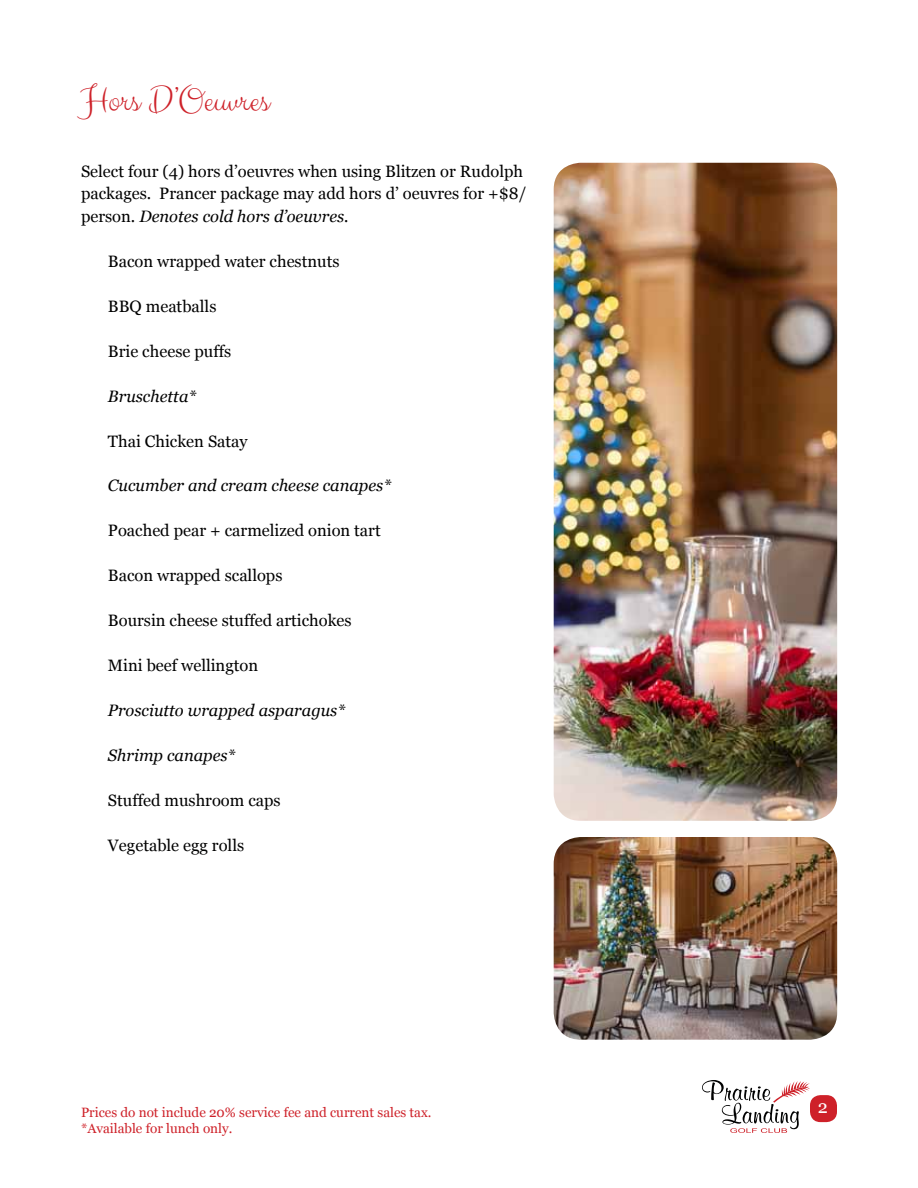
<style>
.page{position:relative;width:918px;height:1188px;background:#fff}
.page>*{position:absolute;margin:0;border:0;box-sizing:border-box;transform-origin:0 0}
.t1{font:36px "Clicker Script";color:#ce2129}
.t2{font:18px "Georgia";color:#fff}
.t3{font:16.5px/22.5px "Georgia";color:#000101}
.t4{font:italic 16.5px "Georgia";color:#000101}
.t5{font:13.5px/16.2px "Georgia";color:#ce2129}
.s1{font-style:italic}
</style>
<div class="page">
<img style="left:554px;top:163px;width:283px;height:658px">
<svg style="left:702px;top:1080px;width:108px;height:53px"></svg>
<div style="left:810px;top:1095px;width:27px;height:27px;background:#ce2129;border-radius:10px"></div>
<img style="left:554px;top:837px;width:283px;height:203px">
<h1 class="t1" style="left:81px;top:77px;width:190px">Hors D’Oeuvres</h1>
<p class="t3" style="left:81px;top:160px;width:447px">Select four (4) hors d’oeuvres when using Blitzen or Rudolph packages. Prancer package may add hors d’ oeuvres for +$8/ person. <span class="s1">Denotes cold hors d’oeuvres.</span></p>
<p class="t3" style="left:108px;top:250px;width:233px">Bacon wrapped water chestnuts</p>
<p class="t3" style="left:108px;top:295px;width:110px">BBQ meatballs</p>
<p class="t3" style="left:108px;top:340px;width:125px">Brie cheese puffs</p>
<p class="t4" style="left:108px;top:385px;width:90px">Bruschetta*</p>
<p class="t3" style="left:108px;top:430px;width:142px">Thai Chicken Satay</p>
<p class="t4" style="left:108px;top:475px;width:285px">Cucumber and cream cheese canapes*</p>
<p class="t3" style="left:108px;top:520px;width:274px">Poached pear + carmelized onion tart</p>
<p class="t3" style="left:108px;top:565px;width:176px">Bacon wrapped scallops</p>
<p class="t3" style="left:108px;top:610px;width:245px">Boursin cheese stuffed artichokes</p>
<p class="t3" style="left:108px;top:655px;width:152px">Mini beef wellington</p>
<p class="t4" style="left:108px;top:700px;width:239px">Prosciutto wrapped asparagus*</p>
<p class="t4" style="left:108px;top:745px;width:129px">Shrimp canapes*</p>
<p class="t3" style="left:108px;top:790px;width:174px">Stuffed mushroom caps</p>
<p class="t3" style="left:108px;top:835px;width:138px">Vegetable egg rolls</p>
<p class="t5" style="left:81px;top:1105px;width:352px">Prices do not include 20% service fee and current sales tax. *Available for lunch only.</p>
<p class="t2" style="left:818px;top:1096px;width:12px">2</p>
</div>
